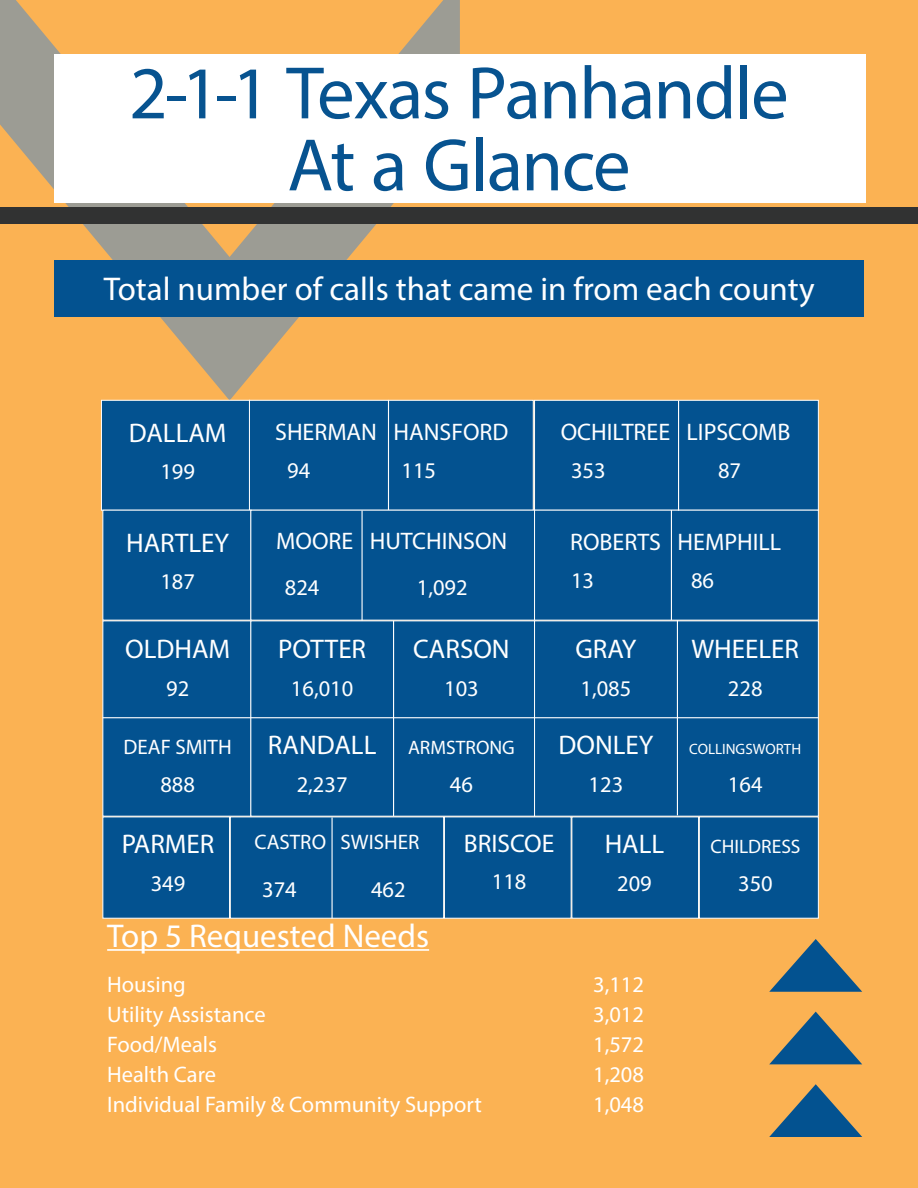
<style>
.page{position:relative;width:918px;height:1188px;background:#fbb253}
.page>*{position:absolute;margin:0;border:0;box-sizing:border-box;transform-origin:0 0}
.t1{font:75px/72px "Myriad Pro";letter-spacing:-.02em;color:#075390;text-align:center}
.t2{font:33px "Myriad Pro";color:#fff}
.t3{font:27px "Myriad Pro";color:#fff}
.t4{font:25.5px "Myriad Pro";color:#fff}
.t5{font:24px "Myriad Pro";color:#fff}
.t6{font:22.5px "Myriad Pro";color:#fff}
.t7{font:21px "Myriad Pro";color:#fff}
.t8{font:19.5px "Myriad Pro";color:#fff}
.t9{font:15px "Myriad Pro";color:#fff}
</style>
<div class="page">
<svg style="left:0;top:0;width:460px;height:400px"></svg>
<div style="left:54px;top:54px;width:812px;height:148px;background:#fff"></div>
<div style="left:54px;top:260px;width:810px;height:57px;background:#035290"></div>
<div style="left:0;top:207px;width:918px;height:16px;background:#313232"></div>
<div style="left:101px;top:400px;width:149px;height:111px;background:#035290;border:1px solid #fff"></div>
<div style="left:249px;top:400px;width:285px;height:111px;background:#035290;border:1px solid #fff"></div>
<div style="left:534px;top:400px;width:285px;height:111px;background:#035290;border:1px solid #fff"></div>
<div style="left:102px;top:510px;width:149px;height:111px;background:#035290;border:1px solid #fff"></div>
<div style="left:250px;top:510px;width:285px;height:111px;background:#035290;border:1px solid #fff"></div>
<div style="left:534px;top:510px;width:285px;height:111px;background:#035290;border:1px solid #fff"></div>
<div style="left:102px;top:621px;width:149px;height:196px;background:#035290;border:1px solid #fff"></div>
<div style="left:250px;top:621px;width:285px;height:196px;background:#035290;border:1px solid #fff"></div>
<div style="left:534px;top:621px;width:285px;height:196px;background:#035290;border:1px solid #fff"></div>
<div style="left:102px;top:817px;width:128px;height:102px;background:#035290;border:1px solid #fff"></div>
<div style="left:230px;top:817px;width:214px;height:102px;background:#035290;border:1px solid #fff"></div>
<div style="left:444px;top:817px;width:128px;height:102px;background:#035290;border:1px solid #fff"></div>
<div style="left:572px;top:817px;width:127px;height:102px;background:#035290;border:1px solid #fff"></div>
<div style="left:699px;top:817px;width:120px;height:102px;background:#035290;border:1px solid #fff"></div>
<hr style="left:107px;top:949px;width:322px;height:2px;background:#fff">
<svg style="left:769px;top:1084px;width:93px;height:53px"></svg>
<svg style="left:769px;top:1012px;width:93px;height:52px"></svg>
<svg style="left:769px;top:939px;width:93px;height:53px"></svg>
<hr style="left:388px;top:400px;width:1px;height:110px;background:#fff">
<hr style="left:678px;top:400px;width:1px;height:111px;background:#fff">
<hr style="left:671px;top:510px;width:1px;height:110px;background:#fff">
<hr style="left:362px;top:511px;width:1px;height:110px;background:#fff">
<hr style="left:332px;top:818px;width:1px;height:101px;background:#fff">
<hr style="left:393px;top:621px;width:1px;height:195px;background:#fff">
<hr style="left:677px;top:620px;width:1px;height:195px;background:#fff">
<hr style="left:103px;top:717px;width:716px;height:1px;background:#fff">
<h1 class="t1" style="left:129px;top:56px;width:661px">2-1-1 Texas Panhandle<br>At a Glance</h1>
<h2 class="t2" style="left:104px;top:268px;width:712px">Total number of calls that came in from each county</h2>
<p class="t3" style="left:129px;top:416px;width:99px">DALLAM</p>
<p class="t6" style="left:160px;top:458px;width:36px">199</p>
<p class="t3" style="left:126px;top:526px;width:105px">HARTLEY</p>
<p class="t6" style="left:160px;top:568px;width:36px">187</p>
<p class="t3" style="left:125px;top:633px;width:107px">OLDHAM</p>
<p class="t6" style="left:166px;top:674px;width:25px">92</p>
<p class="t7" style="left:124px;top:734px;width:110px">DEAF SMITH</p>
<p class="t6" style="left:160px;top:770px;width:36px">888</p>
<p class="t3" style="left:122px;top:828px;width:94px">PARMER</p>
<p class="t6" style="left:151px;top:869px;width:36px">349</p>
<p class="t5" style="left:275px;top:418px;width:235px">SHERMAN HANSFORD</p>
<p class="t6" style="left:287px;top:456px;width:25px">94</p>
<p class="t6" style="left:402px;top:456px;width:36px">115</p>
<p class="t5" style="left:561px;top:418px;width:231px">OCHILTREE LIPSCOMB</p>
<p class="t6" style="left:571px;top:456px;width:36px">353</p>
<p class="t6" style="left:718px;top:456px;width:25px">87</p>
<p class="t5" style="left:276px;top:526px;width:233px">MOORE HUTCHINSON</p>
<p class="t5" style="left:570px;top:528px;width:213px">ROBERTS HEMPHILL</p>
<p class="t6" style="left:571px;top:566px;width:25px">13</p>
<p class="t6" style="left:691px;top:566px;width:25px">86</p>
<p class="t6" style="left:285px;top:574px;width:36px">824</p>
<p class="t6" style="left:417px;top:574px;width:52px">1,092</p>
<p class="t3" style="left:278px;top:633px;width:89px">POTTER</p>
<p class="t6" style="left:291px;top:674px;width:64px">16,010</p>
<p class="t3" style="left:268px;top:728px;width:110px">RANDALL</p>
<p class="t6" style="left:297px;top:770px;width:52px">2,237</p>
<p class="t3" style="left:413px;top:633px;width:98px">CARSON</p>
<p class="t6" style="left:444px;top:674px;width:36px">103</p>
<p class="t8" style="left:408px;top:736px;width:108px">ARMSTRONG</p>
<p class="t6" style="left:450px;top:770px;width:25px">46</p>
<p class="t3" style="left:575px;top:633px;width:63px">GRAY</p>
<p class="t6" style="left:581px;top:674px;width:52px">1,085</p>
<p class="t3" style="left:558px;top:728px;width:97px">DONLEY</p>
<p class="t6" style="left:589px;top:770px;width:36px">123</p>
<p class="t7" style="left:254px;top:829px;width:166px">CASTRO SWISHER</p>
<p class="t6" style="left:262px;top:876px;width:36px">374</p>
<p class="t6" style="left:371px;top:876px;width:36px">462</p>
<p class="t4" style="left:464px;top:827px;width:92px">BRISCOE</p>
<p class="t6" style="left:492px;top:868px;width:36px">118</p>
<p class="t3" style="left:605px;top:828px;width:61px">HALL</p>
<p class="t6" style="left:617px;top:869px;width:36px">209</p>
<p class="t3" style="left:691px;top:633px;width:109px">WHEELER</p>
<p class="t6" style="left:728px;top:674px;width:36px">228</p>
<p class="t9" style="left:689px;top:740px;width:113px">COLLINGSWORTH</p>
<p class="t6" style="left:728px;top:770px;width:36px">164</p>
<p class="t8" style="left:710px;top:835px;width:92px">CHILDRESS</p>
<p class="t6" style="left:738px;top:869px;width:36px">350</p>
<h2 class="t2" style="left:107px;top:915px;width:323px">Top 5 Requested Needs</h2>
<p class="t6" style="left:107px;top:970px;width:80px">Housing</p>
<p class="t6" style="left:593px;top:970px;width:52px">3,112</p>
<p class="t6" style="left:107px;top:1000px;width:160px">Utility Assistance</p>
<p class="t6" style="left:593px;top:1000px;width:52px">3,012</p>
<p class="t6" style="left:107px;top:1030px;width:111px">Food/Meals</p>
<p class="t6" style="left:593px;top:1030px;width:52px">1,572</p>
<p class="t6" style="left:107px;top:1060px;width:110px">Health Care</p>
<p class="t6" style="left:593px;top:1060px;width:52px">1,208</p>
<p class="t6" style="left:107px;top:1090px;width:376px">Individual Family &amp; Community Support</p>
<p class="t6" style="left:593px;top:1090px;width:52px">1,048</p>
</div>
